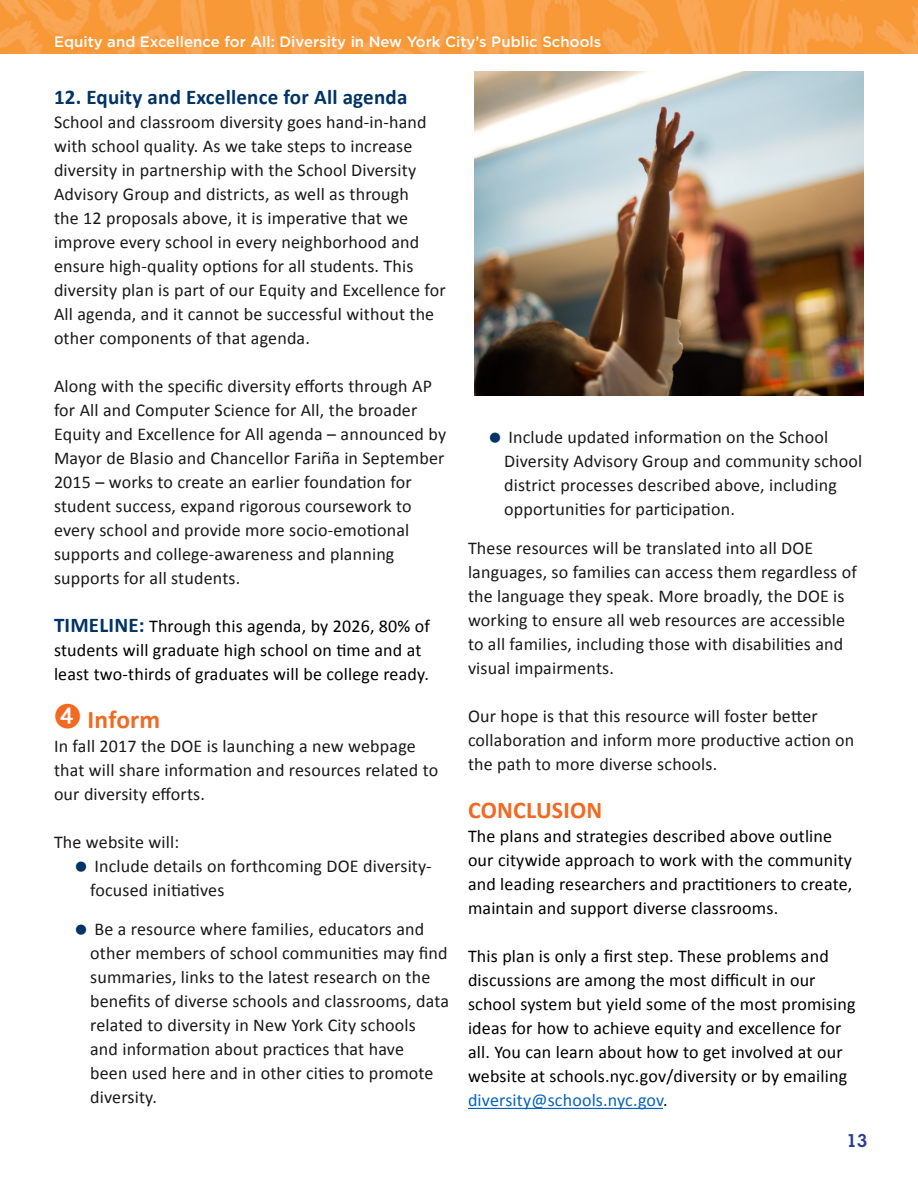
<style>
.page{position:relative;width:918px;height:1188px;background:#fff}
.page>*{position:absolute;margin:0;border:0;box-sizing:border-box;transform-origin:0 0}
.t1{font:700 25.5px "Calibri";letter-spacing:.01em;color:#f26921}
.t2{font:700 24px "Calibri";letter-spacing:.01em;color:#f26921}
.t3{font:700 21px "Calibri";letter-spacing:.01em;color:#036}
.t4{font:18px/24px "Calibri";letter-spacing:.01em;color:#191919}
.t5{font:18px/24px "Calibri";letter-spacing:.01em;color:#000}
.t6{font:18px "Calibri";letter-spacing:.01em;color:#0563c1}
.t7{font:600 18px "Lubalin Graph Std";color:#25408f}
.t8{font:500 15px "Gotham";color:#fff}
.s1{font-weight:700;font-size:21px;color:#036}
.s2{color:#000}
</style>
<div class="page">
<img style="left:0;top:0;width:918px;height:54px">
<hr style="left:468px;top:1108px;width:195px;height:1px;background:#0563c1">
<img style="left:474px;top:72px;width:390px;height:323px">
<p class="t8" style="left:54px;top:33px;width:549px">Equity and Excellence for All: Diversity in New York City’s Public Schools</p>
<h3 class="t3" style="left:54px;top:84px;width:355px">12. Equity and Excellence for All agenda</h3>
<p class="t4" style="left:54px;top:110px;width:374px">School and classroom diversity goes hand-in-hand with school quality. As we take steps to increase diversity in partnership with the School Diversity Advisory Group and districts, as well as through</p>
<p class="t4" style="left:54px;top:206px;width:356px">the 12 proposals above, it is imperative that we</p>
<p class="t4" style="left:54px;top:230px;width:367px">improve every school in every neighborhood and</p>
<p class="t4" style="left:54px;top:254px;width:361px">ensure high-quality options for all students. This</p>
<p class="t4" style="left:54px;top:278px;width:393px">diversity plan is part of our Equity and Excellence for<br>All agenda, and it cannot be successful without the other components of that agenda.</p>
<p class="t4" style="left:54px;top:374px;width:380px">Along with the specific diversity efforts through AP</p>
<p class="t4" style="left:54px;top:398px;width:394px">for All and Computer Science for All, the broader<br>Equity and Excellence for All agenda – announced by</p>
<p class="t4" style="left:54px;top:446px;width:392px">Mayor de Blasio and Chancellor Fariña in September<br>2015 – works to create an earlier foundation for</p>
<p class="t4" style="left:54px;top:494px;width:359px">student success, expand rigorous coursework to</p>
<p class="t4" style="left:54px;top:518px;width:357px">every school and provide more socio-emotional</p>
<p class="t4" style="left:54px;top:542px;width:342px">supports and college-awareness and planning supports for all students.</p>
<p class="t5" style="left:54px;top:614px;width:378px"><span class="s1">TIMELINE:</span> Through this agenda, by 2026, 80% of</p>
<p class="t5" style="left:54px;top:638px;width:369px">students will graduate high school on time and at</p>
<p class="t5" style="left:54px;top:662px;width:376px">least two-thirds of graduates will be college ready.</p>
<h2 class="t1" style="left:54px;top:703px;width:108px">➍ Inform</h2>
<p class="t4" style="left:54px;top:734px;width:363px">In fall 2017 the DOE is launching a new webpage</p>
<p class="t4" style="left:54px;top:758px;width:386px">that will share information and resources related to our diversity efforts.</p>
<p class="t4" style="left:54px;top:830px;width:127px">The website will:</p>
<p class="t4" style="left:94px;top:854px;width:339px">Include details on forthcoming DOE diversity-</p>
<p class="t4" style="left:90px;top:878px;width:136px">focused initiatives</p>
<p class="t4" style="left:94px;top:917px;width:331px">Be a resource where families, educators and</p>
<p class="t4" style="left:90px;top:941px;width:359px">other members of school communities may find</p>
<p class="t4" style="left:90px;top:965px;width:342px">summaries, links to the latest research on the</p>
<p class="t4" style="left:90px;top:989px;width:360px">benefits of diverse schools and classrooms, data</p>
<p class="t4" style="left:90px;top:1013px;width:327px">related to diversity in New York City schools</p>
<p class="t4" style="left:90px;top:1037px;width:315px">and information about practices that have</p>
<p class="t4" style="left:90px;top:1061px;width:345px">been used here and in other cities to promote</p>
<p class="t4" style="left:90px;top:1085px;width:68px">diversity.</p>
<p class="t4" style="left:508px;top:425px;width:321px">Include updated information on the School</p>
<p class="t4" style="left:504px;top:449px;width:360px">Diversity Advisory Group and community school district processes described above, including</p>
<p class="t4" style="left:504px;top:497px;width:232px">opportunities for participation.</p>
<p class="t4" style="left:468px;top:536px;width:390px">These resources will be translated into all DOE languages, so families can access them regardless of</p>
<p class="t4" style="left:468px;top:584px;width:378px">the language they speak. More broadly, the DOE is</p>
<p class="t4" style="left:468px;top:608px;width:378px">working to ensure all web resources are accessible</p>
<p class="t4" style="left:468px;top:632px;width:377px">to all families, including those with disabilities and</p>
<p class="t4" style="left:468px;top:656px;width:148px">visual impairments.</p>
<p class="t4" style="left:468px;top:704px;width:388px">Our hope is that this resource will foster better collaboration and inform more productive action on</p>
<p class="t4" style="left:468px;top:752px;width:251px">the path to more diverse schools.</p>
<h2 class="t2" style="left:468px;top:795px;width:136px">CONCLUSION</h2>
<p class="t5" style="left:468px;top:824px;width:386px">The plans and strategies described above outline our citywide approach to work with the community</p>
<p class="t5" style="left:468px;top:872px;width:386px">and leading researchers and practitioners to create,</p>
<p class="t5" style="left:468px;top:896px;width:312px">maintain and support diverse classrooms.</p>
<p class="t5" style="left:468px;top:944px;width:362px">This plan is only a first step. These problems and discussions are among the most difficult in our</p>
<p class="t5" style="left:468px;top:992px;width:389px">school system but yield some of the most promising ideas for how to achieve equity and excellence for all. You can learn about how to get involved at our</p>
<p class="t5" style="left:468px;top:1064px;width:381px">website at schools.nyc.gov/diversity or by emailing</p>
<p class="t6" style="left:468px;top:1089px;width:201px">diversity@schools.nyc.gov<span class="s2">.</span></p>
<p class="t7" style="left:846px;top:1129px;width:22px">13</p>
</div>
